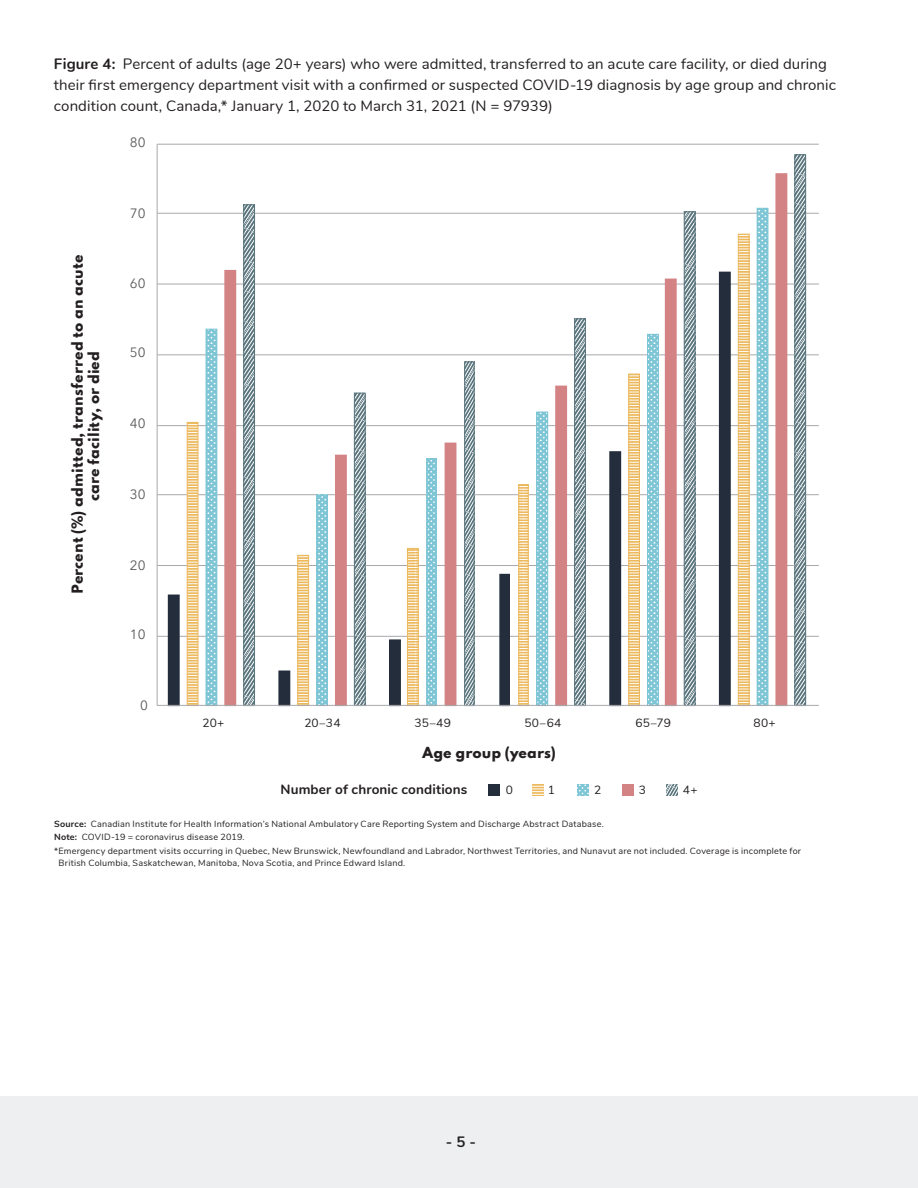
<style>
.page{position:relative;width:918px;height:1188px;background:#fff}
.page>*{position:absolute;margin:0;border:0;box-sizing:border-box;transform-origin:0 0}
.t1{font:15px/21px "Nunito";letter-spacing:.005em;color:#231f20}
.t2{font:700 15px "Nunito";color:#231f20}
.t3{font:800 13.5px/16.5px "Spartan";letter-spacing:.005em;color:#231f20;text-align:center}
.t4{font:700 13.5px "Nunito";letter-spacing:.01em;color:#231f20}
.t5{font:13.5px "Avenir Next";color:#595959}
.t6{font:12px "Nunito";letter-spacing:.02em;color:#231f20}
.t7{font:9px/13.5px "Nunito";letter-spacing:.025em;color:#231f20}
.s1{font-weight:700}
</style>
<div class="page">
<div style="left:0;top:1096px;width:918px;height:92px;background:#edeff0"></div>
<div style="left:489px;top:785px;width:11px;height:11px;background:#242d3b"></div>
<svg style="left:532px;top:785px;width:12px;height:11px"></svg>
<svg style="left:578px;top:785px;width:11px;height:11px"></svg>
<div style="left:622px;top:785px;width:12px;height:11px;background:#d48384"></div>
<svg style="left:667px;top:785px;width:11px;height:11px"></svg>
<hr style="left:157px;top:636px;width:662px;height:1px;background:#a8a9ad">
<hr style="left:157px;top:565px;width:662px;height:1px;background:#a8a9ad">
<hr style="left:157px;top:494px;width:662px;height:1px;background:#a8a9ad">
<hr style="left:157px;top:425px;width:662px;height:1px;background:#a8a9ad">
<hr style="left:157px;top:355px;width:662px;height:1px;background:#a8a9ad">
<hr style="left:157px;top:284px;width:662px;height:1px;background:#a8a9ad">
<hr style="left:157px;top:213px;width:662px;height:1px;background:#a8a9ad">
<hr style="left:157px;top:144px;width:662px;height:1px;background:#a8a9ad">
<svg style="left:797px;top:156px;width:7px;height:548px;background:#95a6ab"></svg>
<div style="left:795px;top:154px;width:11px;height:552px;border:1px solid #5a757d"></div>
<div style="left:776px;top:174px;width:11px;height:532px;background:#d48384"></div>
<div style="left:775px;top:173px;width:12px;height:533px;border:1px solid #d48384"></div>
<svg style="left:759px;top:210px;width:7px;height:494px;background:#91cddb"></svg>
<div style="left:757px;top:208px;width:11px;height:498px;border:1px solid #7ec5d5"></div>
<svg style="left:740px;top:236px;width:7px;height:468px;background:#f2d095"></svg>
<div style="left:738px;top:234px;width:11px;height:472px;border:1px solid #ecb95e"></div>
<div style="left:719px;top:272px;width:11px;height:434px;background:#242d3b"></div>
<div style="left:719px;top:272px;width:12px;height:434px;border:1px solid #242d3b"></div>
<svg style="left:686px;top:213px;width:7px;height:491px;background:#95a6ab"></svg>
<div style="left:684px;top:211px;width:11px;height:495px;border:1px solid #5a757d"></div>
<div style="left:665px;top:279px;width:11px;height:427px;background:#d48384"></div>
<div style="left:665px;top:279px;width:12px;height:427px;border:1px solid #d48384"></div>
<svg style="left:649px;top:336px;width:8px;height:368px;background:#8dcbd9"></svg>
<div style="left:647px;top:334px;width:12px;height:372px;border:1px solid #7ec5d5"></div>
<svg style="left:630px;top:376px;width:8px;height:328px;background:#f2d095"></svg>
<div style="left:628px;top:374px;width:12px;height:332px;border:1px solid #ecb95e"></div>
<div style="left:610px;top:452px;width:11px;height:254px;background:#242d3b"></div>
<div style="left:609px;top:451px;width:12px;height:255px;border:1px solid #242d3b"></div>
<svg style="left:576px;top:321px;width:8px;height:383px;background:#95a6ab"></svg>
<div style="left:574px;top:319px;width:12px;height:387px;border:1px solid #5a757d"></div>
<div style="left:556px;top:386px;width:11px;height:320px;background:#d48384"></div>
<div style="left:555px;top:386px;width:12px;height:320px;border:1px solid #d48384"></div>
<svg style="left:539px;top:414px;width:7px;height:290px;background:#8dcbda"></svg>
<div style="left:537px;top:412px;width:11px;height:294px;border:1px solid #7ec5d5"></div>
<svg style="left:520px;top:486px;width:6px;height:218px"></svg>
<div style="left:518px;top:484px;width:10px;height:222px;border:1px solid #ecb95e"></div>
<div style="left:500px;top:574px;width:9px;height:132px;background:#242d3b"></div>
<div style="left:499px;top:574px;width:11px;height:132px;border:1px solid #242d3b"></div>
<svg style="left:466px;top:364px;width:6px;height:340px;background:#99aaaf"></svg>
<div style="left:464px;top:362px;width:10px;height:344px;border:1px solid #5a757d"></div>
<div style="left:445px;top:443px;width:11px;height:263px;background:#d48384"></div>
<svg style="left:429px;top:460px;width:6px;height:244px"></svg>
<div style="left:427px;top:458px;width:10px;height:248px;border:1px solid #7ec5d5"></div>
<svg style="left:409px;top:550px;width:8px;height:154px"></svg>
<div style="left:407px;top:548px;width:12px;height:158px;border:1px solid #ecb95e"></div>
<div style="left:390px;top:640px;width:10px;height:66px;background:#242d3b"></div>
<div style="left:389px;top:639px;width:12px;height:67px;border:1px solid #242d3b"></div>
<svg style="left:356px;top:395px;width:7px;height:309px;background:#95a6ab"></svg>
<div style="left:354px;top:393px;width:11px;height:313px;border:1px solid #5a757d"></div>
<div style="left:336px;top:455px;width:10px;height:251px;background:#d48384"></div>
<div style="left:335px;top:455px;width:12px;height:251px;border:1px solid #d48384"></div>
<svg style="left:318px;top:497px;width:8px;height:207px;background:#92cddb"></svg>
<div style="left:316px;top:495px;width:12px;height:211px;border:1px solid #7ec5d5"></div>
<svg style="left:300px;top:557px;width:7px;height:147px"></svg>
<div style="left:298px;top:555px;width:11px;height:151px;border:1px solid #ecb95e"></div>
<div style="left:279px;top:671px;width:11px;height:35px;background:#242d3b"></div>
<div style="left:278px;top:671px;width:12px;height:35px;border:1px solid #242d3b"></div>
<svg style="left:245px;top:207px;width:8px;height:497px;background:#95a6ab"></svg>
<div style="left:243px;top:205px;width:12px;height:501px;border:1px solid #5a757d"></div>
<div style="left:225px;top:270px;width:11px;height:436px;background:#d48384"></div>
<div style="left:224px;top:270px;width:12px;height:436px;border:1px solid #d48384"></div>
<svg style="left:208px;top:331px;width:7px;height:373px;background:#92cddb"></svg>
<div style="left:206px;top:329px;width:11px;height:377px;border:1px solid #7ec5d5"></div>
<svg style="left:189px;top:424px;width:7px;height:280px;background:#f2d195"></svg>
<div style="left:187px;top:422px;width:11px;height:284px;border:1px solid #ecb95e"></div>
<div style="left:168px;top:595px;width:11px;height:111px;background:#242d3b"></div>
<div style="left:168px;top:595px;width:12px;height:111px;border:1px solid #242d3b"></div>
<hr style="left:157px;top:705px;width:662px;height:1px;background:#a8a9ad">
<hr style="left:157px;top:144px;width:1px;height:562px;background:#a8a9ad">
<p class="t1" style="left:54px;top:53px;width:783px"><span class="s1">Figure 4:</span> Percent of adults (age 20+ years) who were admitted, transferred to an acute care facility, or died during their first emergency department visit with a confirmed or suspected COVID-19 diagnosis by age group and chronic condition count, Canada,* January 1, 2020 to March 31, 2021 (N = 97939)</p>
<h2 class="t5" style="left:130px;top:131px;width:17px">80</h2>
<h2 class="t3" style="left:69px;top:594px;width:341px;rotate:-90deg">Percent (%) admitted, transferred to an acute care facility, or died</h2>
<h2 class="t5" style="left:130px;top:202px;width:17px">70</h2>
<h2 class="t5" style="left:130px;top:272px;width:17px">60</h2>
<h2 class="t5" style="left:130px;top:341px;width:17px">50</h2>
<h2 class="t5" style="left:130px;top:412px;width:17px">40</h2>
<h2 class="t5" style="left:130px;top:483px;width:17px">30</h2>
<h2 class="t5" style="left:130px;top:554px;width:17px">20</h2>
<h2 class="t5" style="left:130px;top:623px;width:17px">10</h2>
<h2 class="t5" style="left:140px;top:694px;width:9px">0</h2>
<h3 class="t6" style="left:202px;top:714px;width:23px">20+</h3>
<h3 class="t6" style="left:304px;top:714px;width:38px">20–34</h3>
<h3 class="t6" style="left:414px;top:714px;width:38px">35–49</h3>
<h3 class="t6" style="left:524px;top:714px;width:39px">50–64</h3>
<h3 class="t6" style="left:635px;top:714px;width:37px">65–79</h3>
<h3 class="t6" style="left:753px;top:714px;width:24px">80+</h3>
<h2 class="t3" style="left:422px;top:744px;width:135px">Age group (years)</h2>
<h2 class="t4" style="left:280px;top:780px;width:188px">Number of chronic conditions</h2>
<h3 class="t6" style="left:506px;top:781px;width:9px">0</h3>
<h3 class="t6" style="left:548px;top:782px;width:9px">1</h3>
<h3 class="t6" style="left:594px;top:782px;width:9px">2</h3>
<h3 class="t6" style="left:639px;top:782px;width:9px">3</h3>
<h3 class="t6" style="left:683px;top:782px;width:16px">4+</h3>
<p class="t7" style="left:54px;top:816px;width:749px"><span class="s1">Source:</span> Canadian Institute for Health Information’s National Ambulatory Care Reporting System and Discharge Abstract Database.<br><span class="s1">Note:</span> COVID-19 = coronavirus disease 2019.<br>*Emergency department visits occurring in Quebec, New Brunswick, Newfoundland and Labrador, Northwest Territories, and Nunavut are not included. Coverage is incomplete for</p>
<p class="t7" style="left:58px;top:855px;width:348px">British Columbia, Saskatchewan, Manitoba, Nova Scotia, and Prince Edward Island.</p>
<h1 class="t2" style="left:446px;top:1131px;width:32px">- 5 -</h1>
</div>
